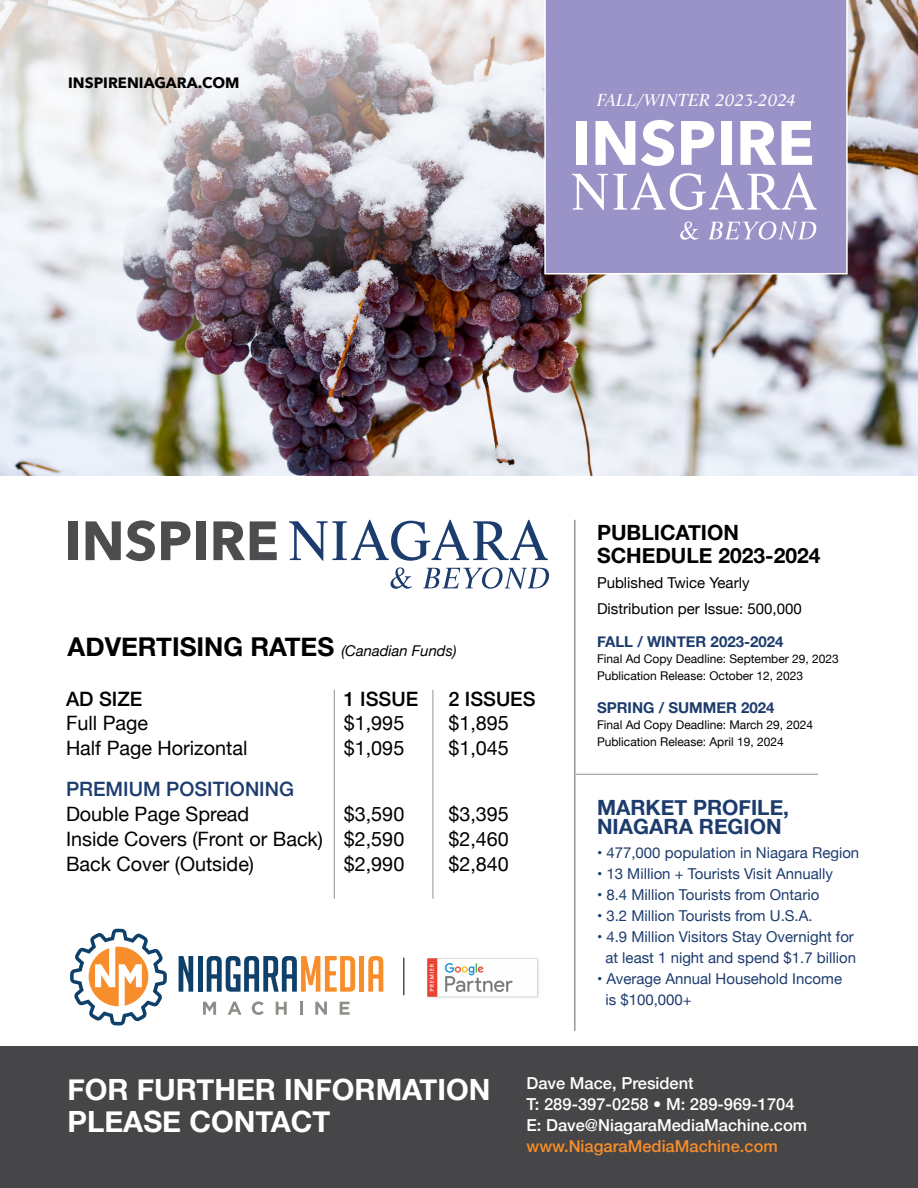
<style>
.page{position:relative;width:918px;height:1188px;background:#fff}
.page>*{position:absolute;margin:0;border:0;box-sizing:border-box;transform-origin:0 0}
.t1{font:700 29.25px/31.5px "Helvetica Neue";color:#fff}
.t2{font:700 25.95px "Helvetica Neue";color:#000}
.t3{font:700 21px/22.5px "Helvetica Neue";color:#000}
.t4{font:700 21px/19.5px "Helvetica Neue";color:#1d3c6e}
.t5{font:19.8px/24.8px "Helvetica Neue";color:#000}
.t6{font:500 19.8px "Helvetica Neue";color:#000}
.t7{font:500 19.8px "Helvetica Neue";color:#1d3c6e}
.t8{font:italic 18px "Lyon";color:#fff}
.t9{font:500 16.5px/21px "Helvetica Neue";color:#fff}
.t10{font:500 16.5px "Helvetica Neue";color:#f78d2a}
.t11{font:15px/21px "Helvetica Neue";color:#1d3c6e;text-align:center}
.t12{font:15px/25.5px "Helvetica Neue";color:#000}
.t13{font:700 15px "Helvetica Neue";color:#1d3c6e}
.t14{font:700 15px "Avenir Next";color:#000}
.t15{font:12px/16.5px "Helvetica Neue";color:#000}
.s1{font-weight:400;font-style:italic;font-size:14.85px}
</style>
<div class="page">
<img style="left:0;top:447px;width:918px;height:28px">
<img style="left:0;top:0;width:918px;height:447px">
<div style="left:0;top:1046px;width:918px;height:142px;background:#464547"></div>
<hr style="left:334px;top:690px;width:1px;height:209px;background:#939598">
<hr style="left:432px;top:690px;width:1px;height:209px;background:#939598">
<hr style="left:574px;top:520px;width:1px;height:511px;background:#939598">
<svg style="left:179px;top:956px;width:14px;height:36px"></svg>
<hr style="left:198px;top:956px;width:4px;height:36px;background:#0e406a">
<svg style="left:207px;top:956px;width:148px;height:36px"></svg>
<div style="left:359px;top:956px;width:5px;height:36px;background:#f78d2b"></div>
<svg style="left:368px;top:956px;width:15px;height:36px"></svg>
<svg style="left:203px;top:1002px;width:13px;height:13px"></svg>
<svg style="left:228px;top:1002px;width:14px;height:13px"></svg>
<svg style="left:252px;top:1001px;width:12px;height:14px"></svg>
<svg style="left:276px;top:1002px;width:11px;height:13px"></svg>
<svg style="left:300px;top:1002px;width:2px;height:13px"></svg>
<svg style="left:315px;top:1002px;width:12px;height:13px"></svg>
<svg style="left:340px;top:1002px;width:10px;height:13px"></svg>
<svg style="left:70px;top:929px;width:97px;height:96px"></svg>
<img style="left:427px;top:958px;width:112px;height:40px">
<hr style="left:403px;top:958px;width:1px;height:37px;background:#000">
<div style="left:544px;top:0;width:304px;height:274px;background:#9993c7"></div>
<div style="left:576px;top:121px;width:10px;height:44px;background:#fff"></div>
<svg style="left:596px;top:121px;width:39px;height:44px"></svg>
<svg style="left:641px;top:120px;width:33px;height:46px"></svg>
<svg style="left:681px;top:121px;width:33px;height:44px"></svg>
<div style="left:721px;top:121px;width:10px;height:44px;background:#fff"></div>
<svg style="left:740px;top:121px;width:72px;height:44px"></svg>
<svg style="left:572px;top:174px;width:36px;height:36px"></svg>
<svg style="left:614px;top:172px;width:203px;height:38px"></svg>
<svg style="left:680px;top:221px;width:19px;height:19px"></svg>
<svg style="left:708px;top:221px;width:108px;height:19px"></svg>
<div style="left:68px;top:521px;width:10px;height:39px;background:#4d4d4f"></div>
<svg style="left:86px;top:520px;width:69px;height:41px"></svg>
<svg style="left:161px;top:521px;width:29px;height:39px"></svg>
<div style="left:196px;top:521px;width:9px;height:39px;background:#4d4d4f"></div>
<svg style="left:213px;top:521px;width:64px;height:39px"></svg>
<svg style="left:289px;top:520px;width:259px;height:41px"></svg>
<svg style="left:391px;top:567px;width:21px;height:22px"></svg>
<svg style="left:423px;top:567px;width:126px;height:22px"></svg>
<hr style="left:576px;top:774px;width:242px;height:1px;background:#939598">
<p class="t14" style="left:68px;top:70px;width:173px">INSPIRENIAGARA.COM</p>
<p class="t8" style="left:596px;top:90px;width:201px">FALL/WINTER 2023-2024</p>
<h2 class="t2" style="left:68px;top:626px;width:391px">ADVERTISING RATES <span class="s1">(Canadian Funds)</span></h2>
<h3 class="t6" style="left:66px;top:683px;width:78px">AD SIZE</h3>
<h3 class="t5" style="left:66px;top:712px;width:183px">Full Page<br>Half Page Horizontal</h3>
<h3 class="t7" style="left:66px;top:773px;width:230px">PREMIUM POSITIONING</h3>
<h3 class="t5" style="left:66px;top:803px;width:259px">Double Page Spread<br>Inside Covers (Front or Back)<br>Back Cover (Outside)</h3>
<h3 class="t6" style="left:344px;top:683px;width:76px">1 ISSUE</h3>
<h3 class="t5" style="left:344px;top:712px;width:62px">$1,995 $1,095</h3>
<h3 class="t5" style="left:344px;top:803px;width:62px;text-align:justify">$3,590 $2,590 $2,990</h3>
<h3 class="t6" style="left:448px;top:683px;width:89px">2 ISSUES</h3>
<h3 class="t5" style="left:448px;top:712px;width:62px">$1,895 $1,045</h3>
<h3 class="t5" style="left:448px;top:803px;width:62px;text-align:justify">$3,395 $2,460 $2,840</h3>
<h3 class="t3" style="left:597px;top:522px;width:225px">PUBLICATION<br>SCHEDULE 2023-2024</h3>
<p class="t12" style="left:597px;top:571px;width:206px">Published Twice Yearly<br>Distribution per Issue: 500,000</p>
<p class="t13" style="left:597px;top:630px;width:188px">FALL / WINTER 2023-2024</p>
<p class="t15" style="left:597px;top:651px;width:243px">Final Ad Copy Deadline: September 29, 2023<br>Publication Release: October 12, 2023</p>
<p class="t13" style="left:597px;top:696px;width:179px">SPRING / SUMMER 2024</p>
<p class="t15" style="left:597px;top:717px;width:218px">Final Ad Copy Deadline: March 29, 2024<br>Publication Release: April 19, 2024</p>
<h3 class="t4" style="left:597px;top:798px;width:194px">MARKET PROFILE,<br>NIAGARA REGION</h3>
<p class="t11" style="left:597px;top:843px;width:264px">• 477,000 population in Niagara Region</p>
<p class="t11" style="left:597px;top:864px;width:237px">• 13 Million + Tourists Visit Annually</p>
<p class="t11" style="left:597px;top:885px;width:224px">• 8.4 Million Tourists from Ontario</p>
<p class="t11" style="left:597px;top:906px;width:217px">• 3.2 Million Tourists from U.S.A.</p>
<p class="t11" style="left:597px;top:927px;width:260px">• 4.9 Million Visitors Stay Overnight for at least 1 night and spend $1.7 billion</p>
<p class="t11" style="left:605px;top:969px;width:238px;text-align:left;text-indent:-8px">• Average Annual Household Income is $100,000+</p>
<h1 class="t1" style="left:68px;top:1075px;width:425px">FOR FURTHER INFORMATION<br>PLEASE CONTACT</h1>
<p class="t9" style="left:527px;top:1072px;width:282px">Dave Mace, President<br>T: 289-397-0258 • M: 289-969-1704<br>E: Dave@NiagaraMediaMachine.com</p>
<p class="t10" style="left:527px;top:1133px;width:253px">www.NiagaraMediaMachine.com</p>
</div>
